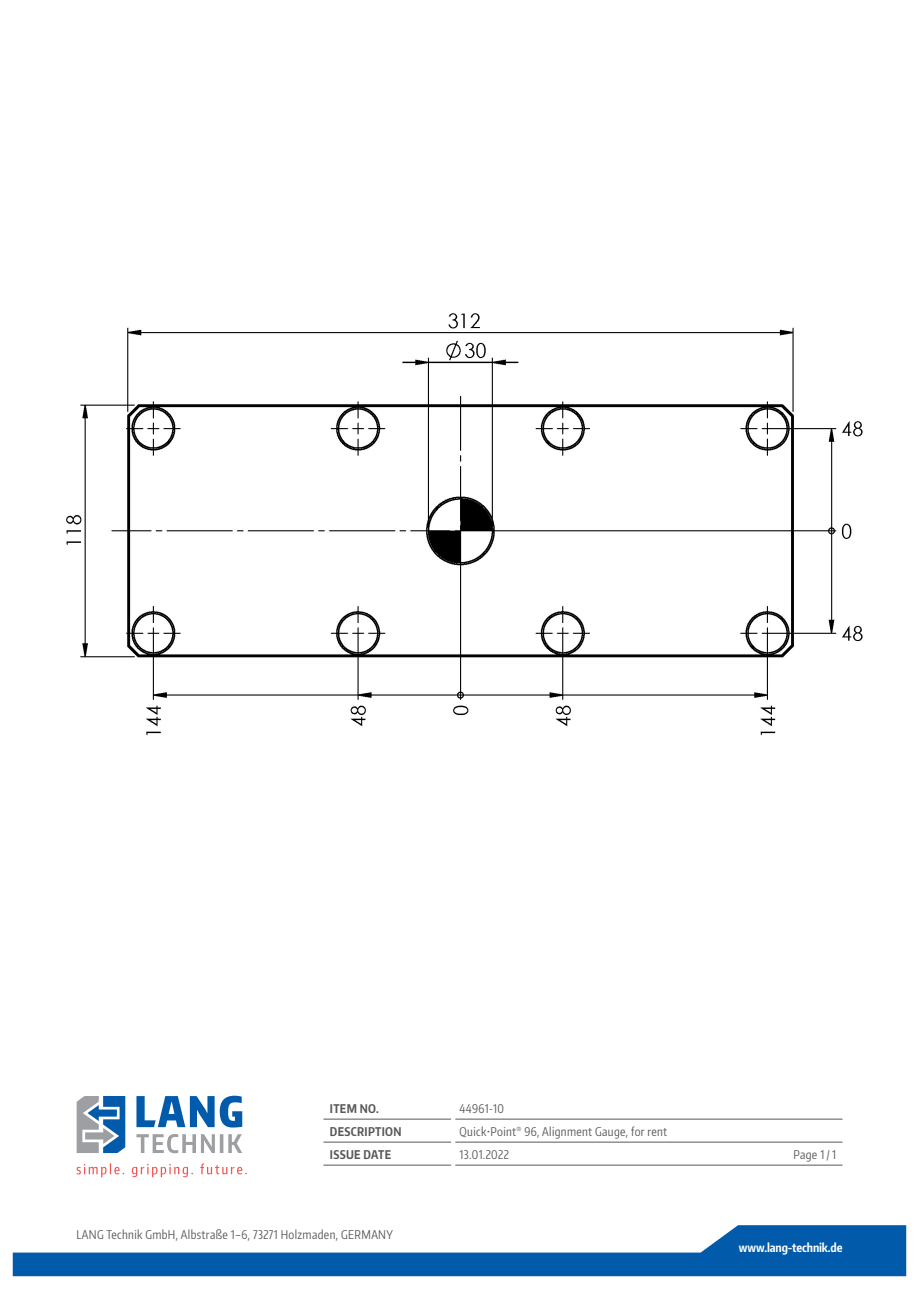
<style>
.page{position:relative;width:919px;height:1289px;background:#fff}
.page>*{position:absolute;margin:0;border:0;box-sizing:border-box;transform-origin:0 0}
.Tabelle_Text_Bezeich{font:12px "Encode Sans Compressed";letter-spacing:.03em;color:#57585a}
.Tabelle_Kategorie{font:700 12px "Encode Sans Compressed";letter-spacing:.03em;color:#57585a}
.Tabelle_Text{font:12px "Encode Sans Compressed";letter-spacing:.03em;color:#57585a}
.t1{font:700 12px "Encode Sans Compressed";letter-spacing:-.01em;color:#fff}
</style>
<div class="page">
<svg style="left:13px;top:1225px;width:893px;height:51px"></svg>
<svg style="left:136px;top:1095px;width:106px;height:32px"></svg>
<svg style="left:136px;top:1134px;width:106px;height:19px"></svg>
<svg style="left:77px;top:1096px;width:48px;height:56px"></svg>
<svg style="left:77px;top:1163px;width:170px;height:14px"></svg>
<img style="left:66px;top:313px;width:797px;height:423px">
<hr style="left:323px;top:1118px;width:128px;height:1px;background:#57585a">
<hr style="left:455px;top:1118px;width:387px;height:1px;background:#57585a">
<hr style="left:323px;top:1141px;width:128px;height:1px;background:#57585a">
<hr style="left:455px;top:1141px;width:387px;height:1px;background:#57585a">
<hr style="left:323px;top:1164px;width:128px;height:1px;background:#57585a">
<hr style="left:455px;top:1164px;width:387px;height:1px;background:#57585a">
<p class="Tabelle_Kategorie" style="left:330px;top:1100px;width:51px">ITEM NO.</p>
<p class="Tabelle_Text" style="left:459px;top:1100px;width:46px">44961-10</p>
<p class="Tabelle_Kategorie" style="left:330px;top:1123px;width:73px">DESCRIPTION</p>
<p class="Tabelle_Text_Bezeich" style="left:459px;top:1123px;width:209px">Quick•Point<sup>®</sup> 96, Alignment Gauge, for rent</p>
<p class="Tabelle_Kategorie" style="left:330px;top:1146px;width:63px">ISSUE DATE</p>
<p class="Tabelle_Text" style="left:459px;top:1146px;width:51px">13.01.2022</p>
<p class="Tabelle_Text" style="left:793px;top:1146px;width:44px">Page 1 / 1</p>
<p class="Tabelle_Text_Bezeich" style="left:77px;top:1226px;width:318px">LANG Technik GmbH, Albstraße 1–6, 73271 Holzmaden, GERMANY</p>
<p class="t1" style="left:739px;top:1239px;width:105px">www.lang-technik.de</p>
</div>
